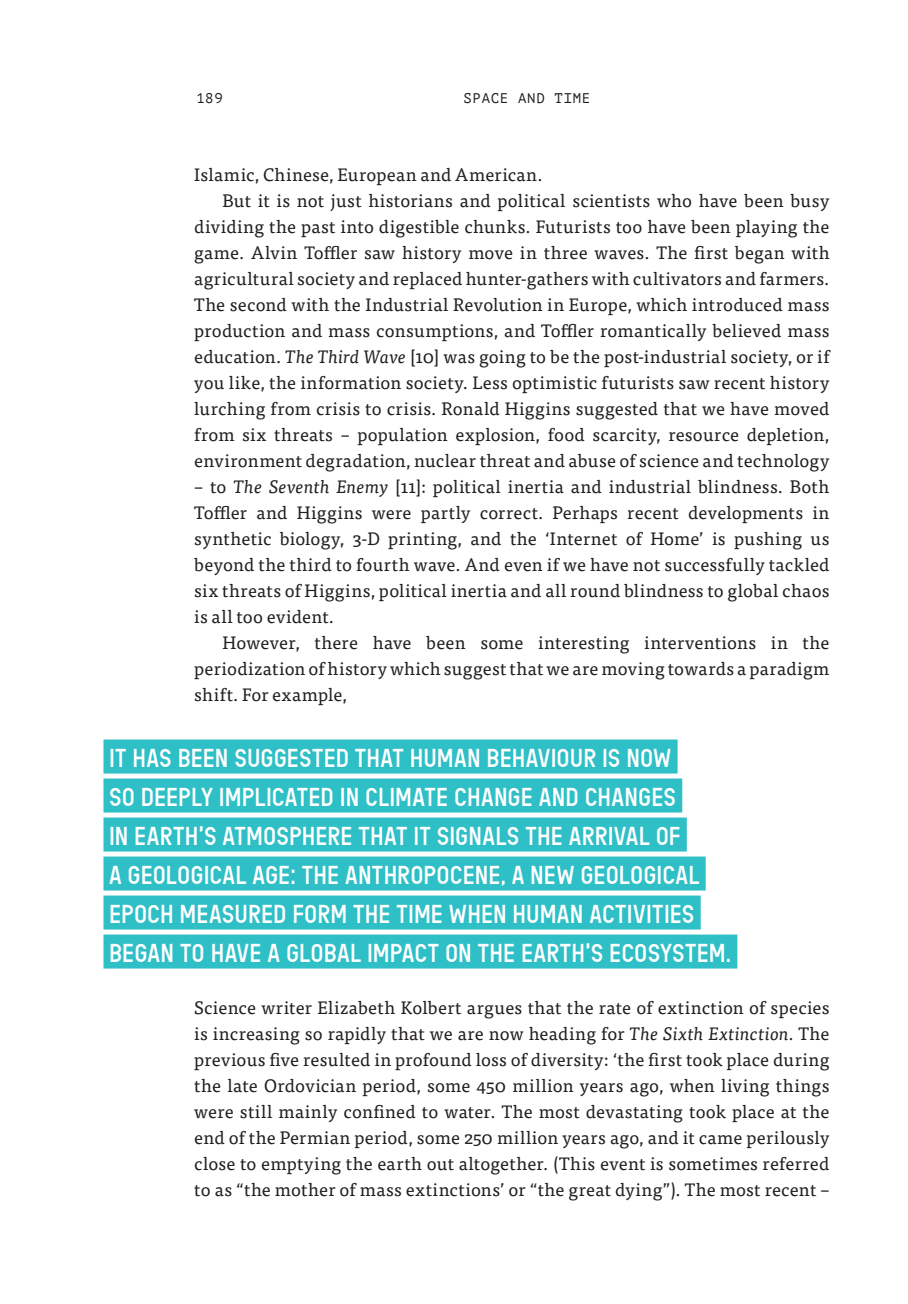
<style>
.page{position:relative;width:908px;height:1304px;background:#fff}
.page>*{position:absolute;margin:0;border:0;box-sizing:border-box;transform-origin:0 0}
.t1{font:26px/39px "Stenciletta Solid";letter-spacing:.025em;color:#fff}
.t2{font:18px/26px "Tisa Pro";letter-spacing:.01em;color:#231f20;text-align:justify}
.t3{font:14px "PT Mono";letter-spacing:.05em;color:#231f20}
.s1{font-style:italic}
</style>
<div class="page">
<div style="left:103px;top:739px;width:574px;height:34px;background:#2fbfc6"></div>
<div style="left:103px;top:778px;width:579px;height:34px;background:#2fbfc6"></div>
<div style="left:103px;top:817px;width:584px;height:34px;background:#2fbfc6"></div>
<div style="left:103px;top:856px;width:602px;height:34px;background:#2fbfc6"></div>
<div style="left:103px;top:895px;width:597px;height:34px;background:#2fbfc6"></div>
<div style="left:103px;top:934px;width:634px;height:34px;background:#2fbfc6"></div>
<p class="t3" style="left:196px;top:91px;width:28px">189</p>
<p class="t3" style="left:463px;top:91px;width:128px">SPACE AND TIME</p>
<p class="t2" style="left:194px;top:161px;width:350px">Islamic, Chinese, European and American.</p>
<p class="t2" style="left:223px;top:187px;width:608px">But it is not just historians and political scientists who have been busy</p>
<p class="t2" style="left:194px;top:213px;width:637px">dividing the past into digestible chunks. Futurists too have been playing the</p>
<p class="t2" style="left:194px;top:239px;width:637px">game. Alvin Toffler saw history move in three waves. The first began with</p>
<p class="t2" style="left:194px;top:265px;width:636px">agricultural society and replaced hunter-gathers with cultivators and farmers.</p>
<p class="t2" style="left:194px;top:291px;width:636px">The second with the Industrial Revolution in Europe, which introduced mass</p>
<p class="t2" style="left:194px;top:317px;width:636px">production and mass consumptions, and Toffler romantically believed mass</p>
<p class="t2" style="left:194px;top:343px;width:638px">education. <span class="s1">The Third Wave</span> [10] was going to be the post-industrial society, or if</p>
<p class="t2" style="left:194px;top:369px;width:636px">you like, the information society. Less optimistic futurists saw recent history</p>
<p class="t2" style="left:194px;top:395px;width:637px">lurching from crisis to crisis. Ronald Higgins suggested that we have moved</p>
<p class="t2" style="left:194px;top:421px;width:636px">from six threats – population explosion, food scarcity, resource depletion,</p>
<p class="t2" style="left:194px;top:447px;width:636px">environment degradation, nuclear threat and abuse of science and technology</p>
<p class="t2" style="left:194px;top:473px;width:637px">– to <span class="s1">The Seventh Enemy</span> [11]: political inertia and industrial blindness. Both Toffler and Higgins were partly correct. Perhaps recent developments in synthetic biology, 3-D printing, and the ‘Internet of Home’ is pushing us beyond the third to fourth wave. And even if we have not successfully tackled six threats of Higgins, political inertia and all round blindness to global chaos is all too evident.</p>
<p class="t2" style="left:194px;top:629px;width:636px;text-indent:28px">However, there have been some interesting interventions in the periodization of history which suggest that we are moving towards a paradigm shift. For example,</p>
<p class="t1" style="left:109px;top:738px;width:623px">IT HAS BEEN SUGGESTED THAT HUMAN BEHAVIOUR IS NOW<br>SO DEEPLY IMPLICATED IN CLIMATE CHANGE AND CHANGES<br>IN EARTH’S ATMOSPHERE THAT IT SIGNALS THE ARRIVAL OF<br>A GEOLOGICAL AGE: THE ANTHROPOCENE, A NEW GEOLOGICAL EPOCH MEASURED FORM THE TIME WHEN HUMAN ACTIVITIES BEGAN TO HAVE A GLOBAL IMPACT ON THE EARTH’S ECOSYSTEM.</p>
<p class="t2" style="left:194px;top:993px;width:637px">Science writer Elizabeth Kolbert argues that the rate of extinction of species is increasing so rapidly that we are now heading for <span class="s1">The Sixth Extinction.</span> The previous five resulted in profound loss of diversity: ‘the first took place during the late Ordovician period, some 450 million years ago, when living things were still mainly confined to water. The most devastating took place at the end of the Permian period, some 250 million years ago, and it came perilously close to emptying the earth out altogether. (This event is sometimes referred to as “the mother of mass extinctions’ or “the great dying”). The most recent –</p>
</div>
